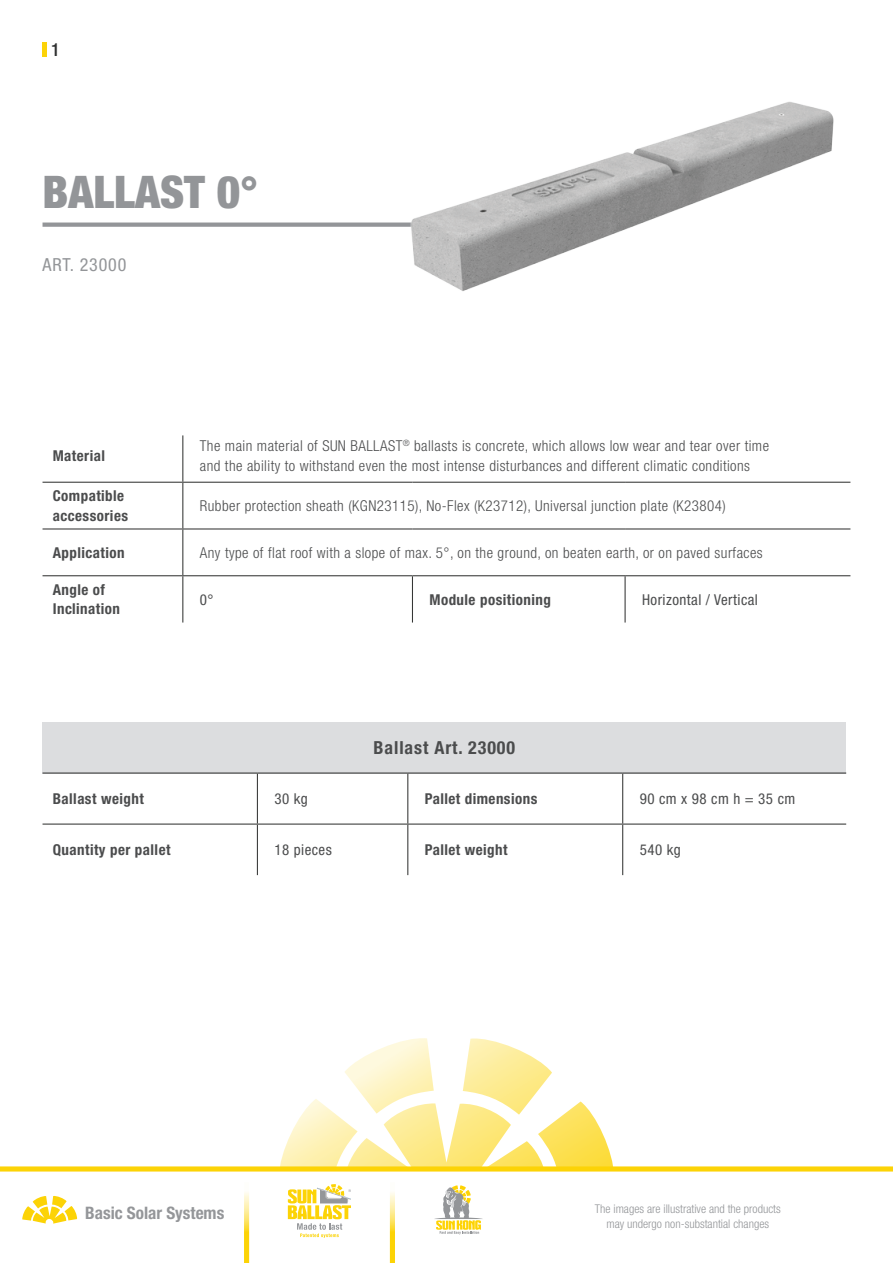
<style>
.page{position:relative;width:893px;height:1263px;background:#fff}
.page>*{position:absolute;margin:0;border:0;box-sizing:border-box;transform-origin:0 0}
.t1{font:900 condensed 45px "Helvetica Neue LT Pro";color:#939598}
.t2{font:700 condensed 18px "Helvetica Neue LT Pro";letter-spacing:.05em;color:#4b4c4d}
.t3{font:condensed 18px "Helvetica Neue LT Pro";letter-spacing:.05em;color:#939598}
.t4{font:500 condensed 18px "Helvetica Neue LT Pro";color:#2e2f2f}
.t5{font:700 condensed 17.25px "Helvetica Neue LT Pro";color:#949699}
.t6{font:300 condensed 15px/19.5px "Helvetica Neue LT Pro";letter-spacing:.03em;color:#4b4c4d}
.t7{font:700 condensed 15px/19.5px "Helvetica Neue LT Pro";letter-spacing:.03em;color:#4b4c4d}
.t8{font:condensed 15px "Helvetica Neue LT Pro";letter-spacing:.03em;color:#4b4c4d}
.t9{font:300 condensed 12px/15px "Helvetica Neue LT Pro";color:#939598;text-align:center}
</style>
<div class="page">
<div style="left:0;top:1166px;width:893px;height:5px;background:#fcd306"></div>
<svg style="left:22px;top:1196px;width:55px;height:27px"></svg>
<svg style="left:244px;top:1192px;width:5px;height:71px"></svg>
<svg style="left:390px;top:1192px;width:5px;height:71px"></svg>
<svg style="left:279px;top:1038px;width:335px;height:129px"></svg>
<svg style="left:434px;top:1185px;width:49px;height:49px"></svg>
<svg style="left:288px;top:1184px;width:63px;height:54px"></svg>
<hr style="left:43px;top:43px;width:4px;height:14px;background:#fcd308">
<div style="left:43px;top:222px;width:432px;height:5px;background:#939598"></div>
<hr style="left:182px;top:435px;width:1px;height:47px;background:#363736">
<hr style="left:182px;top:483px;width:1px;height:45px;background:#363736">
<hr style="left:182px;top:529px;width:1px;height:46px;background:#363736">
<hr style="left:182px;top:576px;width:1px;height:46px;background:#363736">
<hr style="left:412px;top:576px;width:1px;height:46px;background:#363736">
<hr style="left:625px;top:576px;width:1px;height:46px;background:#363736">
<hr style="left:43px;top:482px;width:140px;height:1px;background:#363736">
<hr style="left:183px;top:482px;width:229px;height:1px;background:#363736">
<hr style="left:412px;top:482px;width:213px;height:1px;background:#363736">
<hr style="left:625px;top:482px;width:225px;height:1px;background:#363736">
<hr style="left:43px;top:528px;width:140px;height:1px;background:#363736">
<hr style="left:183px;top:528px;width:229px;height:1px;background:#363736">
<hr style="left:412px;top:528px;width:213px;height:1px;background:#363736">
<hr style="left:625px;top:528px;width:225px;height:1px;background:#363736">
<hr style="left:43px;top:575px;width:140px;height:1px;background:#363736">
<hr style="left:183px;top:575px;width:229px;height:1px;background:#363736">
<hr style="left:412px;top:575px;width:213px;height:1px;background:#363736">
<hr style="left:625px;top:575px;width:225px;height:1px;background:#363736">
<img style="left:334px;top:102px;width:500px;height:189px">
<div style="left:43px;top:722px;width:803px;height:51px;background:#dcdddf"></div>
<hr style="left:257px;top:773px;width:1px;height:50px;background:#363736">
<hr style="left:407px;top:773px;width:1px;height:50px;background:#363736">
<hr style="left:622px;top:773px;width:1px;height:50px;background:#363736">
<hr style="left:257px;top:825px;width:1px;height:50px;background:#363736">
<hr style="left:407px;top:825px;width:1px;height:50px;background:#363736">
<hr style="left:622px;top:825px;width:1px;height:50px;background:#363736">
<hr style="left:43px;top:772px;width:214px;height:1px;background:#363736">
<hr style="left:257px;top:772px;width:151px;height:1px;background:#363736">
<hr style="left:408px;top:772px;width:215px;height:1px;background:#363736">
<hr style="left:623px;top:772px;width:223px;height:1px;background:#363736">
<hr style="left:43px;top:823px;width:214px;height:2px;background:#363736">
<hr style="left:257px;top:823px;width:151px;height:2px;background:#363736">
<hr style="left:408px;top:823px;width:215px;height:2px;background:#363736">
<hr style="left:623px;top:823px;width:223px;height:2px;background:#363736">
<p class="t4" style="left:51px;top:39px;width:10px">1</p>
<h1 class="t1" style="left:43px;top:164px;width:217px">BALLAST 0°</h1>
<p class="t3" style="left:43px;top:254px;width:85px">ART. 23000</p>
<p class="t7" style="left:53px;top:446px;width:54px">Material</p>
<p class="t6" style="left:200px;top:436px;width:571px">The main material of SUN BALLAST<sup>®</sup> ballasts is concrete, which allows low wear and tear over time and the ability to withstand even the most intense disturbances and different climatic conditions</p>
<p class="t7" style="left:53px;top:486px;width:77px">Compatible accessories</p>
<p class="t6" style="left:200px;top:496px;width:527px">Rubber protection sheath (KGN23115), No-Flex (K23712), Universal junction plate (K23804)</p>
<p class="t7" style="left:53px;top:542px;width:73px">Application</p>
<p class="t6" style="left:200px;top:542px;width:564px">Any type of flat roof with a slope of max. 5°, on the ground, on beaten earth, or on paved surfaces</p>
<p class="t7" style="left:53px;top:579px;width:69px">Angle of<br>Inclination</p>
<p class="t8" style="left:200px;top:590px;width:15px">0°</p>
<p class="t7" style="left:429px;top:589px;width:123px">Module positioning</p>
<p class="t8" style="left:642px;top:590px;width:117px">Horizontal / Vertical</p>
<p class="t2" style="left:374px;top:737px;width:143px">Ballast Art. 23000</p>
<p class="t7" style="left:53px;top:789px;width:93px">Ballast weight</p>
<p class="t8" style="left:274px;top:790px;width:35px">30 kg</p>
<p class="t7" style="left:425px;top:789px;width:114px">Pallet dimensions</p>
<p class="t8" style="left:640px;top:790px;width:157px">90 cm x 98 cm h = 35 cm</p>
<p class="t7" style="left:53px;top:840px;width:119px">Quantity per pallet</p>
<p class="t8" style="left:274px;top:841px;width:59px">18 pieces</p>
<p class="t7" style="left:425px;top:840px;width:84px">Pallet weight</p>
<p class="t8" style="left:640px;top:841px;width:43px">540 kg</p>
<p class="t5" style="left:85px;top:1202px;width:141px">Basic Solar Systems</p>
<p class="t9" style="left:595px;top:1201px;width:187px">The images are illustrative and the products may undergo non-substantial changes</p>
</div>
